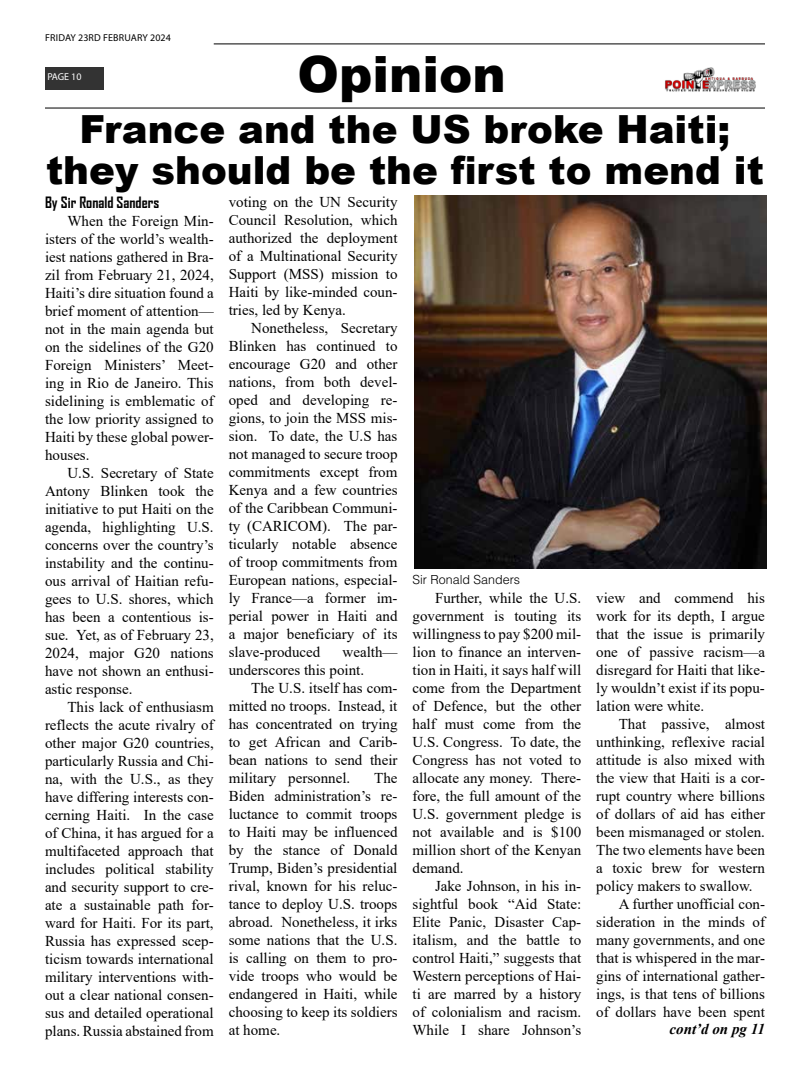
<style>
.page{position:relative;width:810px;height:1080px;background:#fff}
.page>*{position:absolute;margin:0;border:0;box-sizing:border-box;transform-origin:0 0}
.t1{font:900 50px "Arial";color:#000}
.t2{font:900 38.75px/41.2px "Arial";color:#000;text-align:center}
.t3{font:15px/18px "Times New Roman";color:#000;text-align:justify}
.t4{font:700 15px "Agency FB";color:#000}
.t5{font:italic 700 15px "Times New Roman";color:#000}
.t6{font:300 12.5px "Helvetica LT Std";color:#000}
.t7{font:10px "Myriad Pro";letter-spacing:.015em;color:#000}
.t8{font:10px "Myriad Pro";letter-spacing:-.005em;color:#fff}
</style>
<div class="page">
<hr style="left:214px;top:43px;width:551px;height:2px;background:#333">
<div style="left:45px;top:67px;width:58px;height:22px;background:#333"></div>
<img style="left:665px;top:67px;width:91px;height:25px">
<hr style="left:45px;top:107px;width:720px;height:2px;background:#333">
<img style="left:414px;top:196px;width:352px;height:373px">
<p class="t7" style="left:45px;top:31px;width:127px">FRIDAY 23RD FEBRUARY 2024</p>
<p class="t8" style="left:47px;top:71px;width:36px">PAGE 10</p>
<h1 class="t1" style="left:298px;top:38px;width:210px">Opinion</h1>
<h2 class="t2" style="left:46px;top:107px;width:719px">France and the US broke Haiti; they should be the first to mend it</h2>
<p class="t4" style="left:45px;top:193px;width:116px">By Sir Ronald Sanders</p>
<p class="t3" style="left:45px;top:211px;width:170px;text-indent:22px">When the Foreign Min&shy;isters of the world’s wealth&shy;iest nations gathered in Bra&shy;zil from February 21, 2024, Haiti’s dire situation found a brief moment of attention— not in the main agenda but on the sidelines of the G20<br>Foreign Ministers’ Meet&shy;ing in Rio de Janeiro. This sidelining is emblematic of the low priority assigned to Haiti by these global power&shy;houses.</p>
<p class="t3" style="left:45px;top:463px;width:170px;text-indent:22px">U.S. Secretary of State Antony Blinken took the initiative to put Haiti on the agenda, highlighting U.S. concerns over the country’s instability and the continu&shy;ous arrival of Haitian refu&shy;gees to U.S. shores, which has been a contentious is&shy;sue. Yet, as of February 23, 2024, major G20 nations have not shown an enthusi&shy;astic response.</p>
<p class="t3" style="left:45px;top:697px;width:170px;text-indent:22px">This lack of enthusiasm reflects the acute rivalry of other major G20 countries, particularly Russia and Chi&shy;na, with the U.S., as they have differing interests con&shy;cerning Haiti. In the case of China, it has argued for a multifaceted approach that includes political stability and security support to cre&shy;ate a sustainable path for&shy;ward for Haiti. For its part, Russia has expressed scep&shy;ticism towards international military interventions with&shy;out a clear national consen&shy;sus and detailed operational plans. Russia abstained from</p>
<p class="t3" style="left:229px;top:192px;width:170px">voting on the UN Security Council Resolution, which authorized the deployment of a Multinational Security Support (MSS) mission to Haiti by like-minded coun&shy;tries, led by Kenya.</p>
<p class="t3" style="left:229px;top:318px;width:170px;text-indent:22px">Nonetheless, Secretary Blinken has continued to encourage G20 and other nations, from both devel&shy;oped and developing re&shy;gions, to join the MSS mis&shy;sion. To date, the U.S has not managed to secure troop commitments except from Kenya and a few countries of the Caribbean Communi&shy;ty (CARICOM). The par&shy;ticularly notable absence of troop commitments from European nations, especial&shy;ly France—a former im&shy;perial power in Haiti and a major beneficiary of its slave-produced</p>
<p class="t3" style="left:229px;top:642px;width:170px;text-indent:114px">wealth— underscores this point.</p>
<p class="t3" style="left:229px;top:678px;width:170px;text-indent:22px">The U.S. itself has com&shy;mitted no troops. Instead, it has concentrated on trying to get African and Carib&shy;bean nations to send their military personnel.</p>
<p class="t3" style="left:229px;top:768px;width:170px;text-indent:145px">The Biden administration’s re&shy;luctance to commit troops to Haiti may be influenced by the stance of Donald Trump, Biden’s presidential rival, known for his reluc&shy;tance to deploy U.S. troops abroad. Nonetheless, it irks some nations that the U.S. is calling on them to pro&shy;vide troops who would be endangered in Haiti, while choosing to keep its soldiers at home.</p>
<p class="t6" style="left:412px;top:572px;width:109px">Sir Ronald Sanders</p>
<p class="t3" style="left:412px;top:588px;width:170px;text-indent:22px">Further, while the U.S. government is touting its willingness to pay $200 mil&shy;lion to finance an interven&shy;tion in Haiti, it says half will come from the Department of Defence, but the other half must come from the U.S. Congress. To date, the Congress has not voted to allocate any money. There&shy;fore, the full amount of the U.S. government pledge is not available and is $100 million short of the Kenyan demand.</p>
<p class="t3" style="left:412px;top:876px;width:170px;text-indent:22px">Jake Johnson, in his in&shy;sightful book “Aid State:<br>Elite Panic, Disaster Cap&shy;italism, and the battle to control Haiti,” suggests that Western perceptions of Hai&shy;ti are marred by a history of colonialism and racism.<br>While I share Johnson’s</p>
<p class="t3" style="left:596px;top:588px;width:170px">view and commend his work for its depth, I argue that the issue is primarily one of passive racism—a disregard for Haiti that like&shy;ly wouldn’t exist if its popu&shy;lation were white.</p>
<p class="t3" style="left:619px;top:714px;width:148px">That passive, almost</p>
<p class="t3" style="left:596px;top:732px;width:170px">unthinking, reflexive racial</p>
<p class="t3" style="left:596px;top:750px;width:170px">attitude is also mixed with</p>
<p class="t3" style="left:596px;top:768px;width:170px">the view that Haiti is a cor-</p>
<p class="t3" style="left:596px;top:786px;width:170px">rupt country where billions</p>
<p class="t3" style="left:596px;top:804px;width:170px">of dollars of aid has either</p>
<p class="t3" style="left:596px;top:822px;width:170px">been mismanaged or stolen.</p>
<p class="t3" style="left:596px;top:840px;width:170px">The two elements have been</p>
<p class="t3" style="left:596px;top:858px;width:170px">a toxic brew for western</p>
<p class="t3" style="left:596px;top:876px;width:158px">policy makers to swallow.</p>
<p class="t3" style="left:619px;top:894px;width:148px">A further unofficial con-</p>
<p class="t3" style="left:596px;top:912px;width:170px">sideration in the minds of</p>
<p class="t3" style="left:596px;top:930px;width:170px">many governments, and one</p>
<p class="t3" style="left:596px;top:948px;width:170px">that is whispered in the mar-</p>
<p class="t3" style="left:596px;top:966px;width:170px">gins of international gather-</p>
<p class="t3" style="left:596px;top:984px;width:170px">ings, is that tens of billions</p>
<p class="t3" style="left:596px;top:1002px;width:170px">of dollars have been spent</p>
<p class="t5" style="left:670px;top:1018px;width:97px">cont’d on pg 11</p>
</div>
